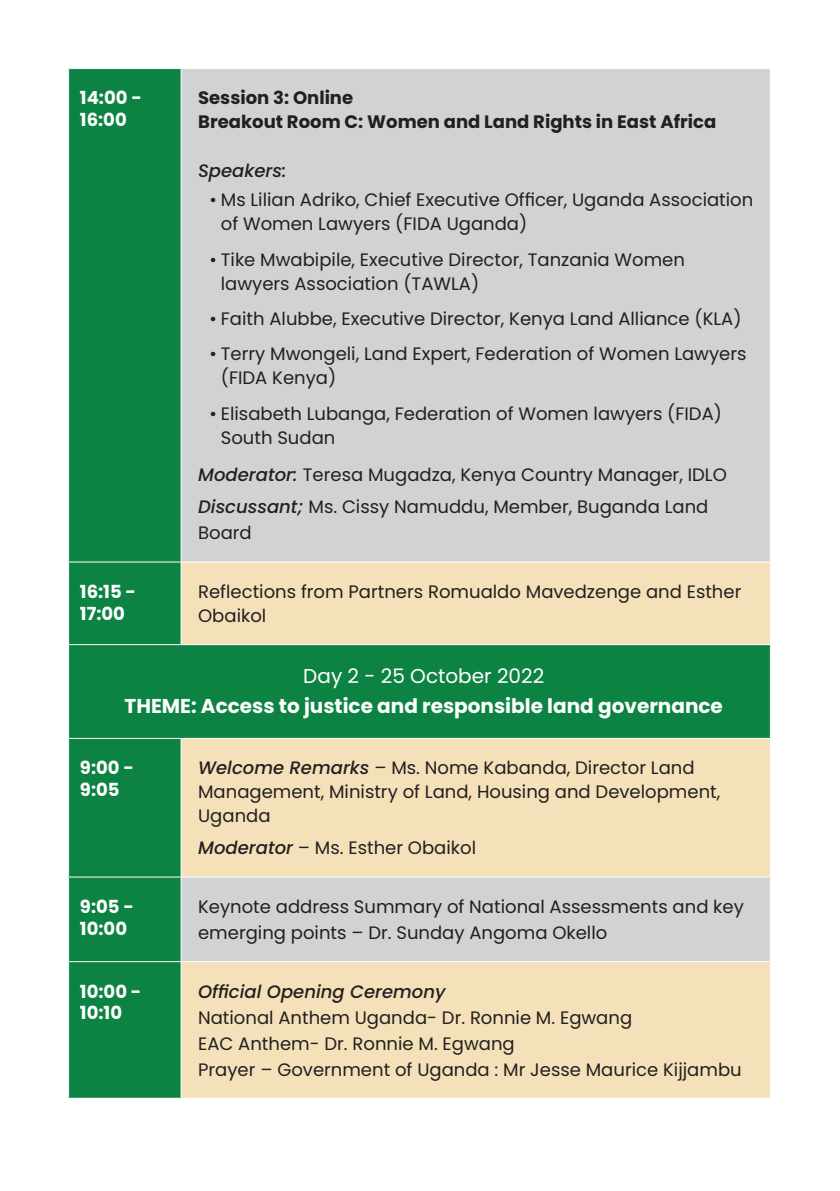
<style>
.page{position:relative;width:840px;height:1191px;background:#fff}
.page>*{position:absolute;margin:0;border:0;box-sizing:border-box;transform-origin:0 0}
.t1{font:700 20px "Poppins";color:#fff}
.t2{font:20px "Poppins";color:#fff}
.t3{font:18px/24px "Poppins";color:#231f20}
.t4{font:700 18px "Poppins";color:#231f20}
.t5{font:700 18px/21.6px "Poppins";color:#fff}
.t6{font:italic 500 18px "Poppins";color:#231f20}
.s1{font-weight:500;font-style:italic}
</style>
<div class="page">
<div style="left:69px;top:69px;width:112px;height:493px;background:#0c8343"></div>
<div style="left:181px;top:69px;width:589px;height:493px;background:#d0d2d3"></div>
<div style="left:69px;top:562px;width:700px;height:176px;background:#0c8343"></div>
<div style="left:181px;top:562px;width:589px;height:82px;background:#f4e1b9"></div>
<div style="left:69px;top:738px;width:112px;height:139px;background:#0c8343"></div>
<div style="left:181px;top:738px;width:589px;height:139px;background:#f4e1b9"></div>
<div style="left:69px;top:877px;width:112px;height:84px;background:#0c8343"></div>
<div style="left:181px;top:877px;width:589px;height:84px;background:#d0d2d3"></div>
<div style="left:69px;top:961px;width:112px;height:137px;background:#0c8343"></div>
<div style="left:181px;top:961px;width:589px;height:137px;background:#f4e1b9"></div>
<hr style="left:769px;top:562px;width:1px;height:82px;background:#fff">
<hr style="left:769px;top:739px;width:1px;height:137px;background:#fff">
<hr style="left:769px;top:962px;width:1px;height:135px;background:#fff">
<hr style="left:68px;top:561px;width:113px;height:1px;background:#fff">
<hr style="left:68px;top:644px;width:113px;height:1px;background:#fff">
<hr style="left:68px;top:738px;width:113px;height:1px;background:#fff">
<hr style="left:68px;top:876px;width:113px;height:1px;background:#fff">
<hr style="left:68px;top:961px;width:113px;height:1px;background:#fff">
<hr style="left:68px;top:1097px;width:113px;height:1px;background:#fff">
<hr style="left:180px;top:69px;width:1px;height:492px;background:#fff">
<hr style="left:769px;top:69px;width:1px;height:492px;background:#fff">
<hr style="left:181px;top:561px;width:589px;height:1px;background:#fff">
<hr style="left:180px;top:562px;width:1px;height:82px;background:#fff">
<hr style="left:181px;top:644px;width:589px;height:1px;background:#fff">
<hr style="left:181px;top:738px;width:589px;height:1px;background:#fff">
<hr style="left:180px;top:739px;width:1px;height:137px;background:#fff">
<hr style="left:181px;top:876px;width:589px;height:1px;background:#fff">
<hr style="left:180px;top:877px;width:1px;height:84px;background:#fff">
<hr style="left:769px;top:877px;width:1px;height:84px;background:#fff">
<hr style="left:181px;top:961px;width:589px;height:1px;background:#fff">
<hr style="left:180px;top:962px;width:1px;height:135px;background:#fff">
<hr style="left:181px;top:1097px;width:589px;height:1px;background:#fff">
<p class="t5" style="left:80px;top:87px;width:63px">14:00 -<br>16:00</p>
<p class="t4" style="left:198px;top:88px;width:156px">Session 3: Online</p>
<p class="t4" style="left:198px;top:112px;width:519px">Breakout Room C: Women and Land Rights in East Africa</p>
<p class="t6" style="left:198px;top:160px;width:90px">Speakers:</p>
<p class="t3" style="left:221px;top:188px;width:533px;text-indent:-11px">• Ms Lilian Adriko, Chief Executive Officer, Uganda Association of Women Lawyers (FIDA Uganda)</p>
<p class="t3" style="left:221px;top:247px;width:465px;text-indent:-11px">• Tike Mwabipile, Executive Director, Tanzania Women lawyers Association (TAWLA)</p>
<p class="t3" style="left:209px;top:307px;width:533px">• Faith Alubbe, Executive Director, Kenya Land Alliance (KLA)</p>
<p class="t3" style="left:221px;top:342px;width:527px;text-indent:-11px">• Terry Mwongeli, Land Expert, Federation of Women Lawyers (FIDA Kenya)</p>
<p class="t3" style="left:221px;top:401px;width:502px;text-indent:-11px">• Elisabeth Lubanga, Federation of Women lawyers (FIDA)<br>South Sudan</p>
<p class="t3" style="left:198px;top:463px;width:530px"><span class="s1">Moderator:</span> Teresa Mugadza, Kenya Country Manager, IDLO</p>
<p class="t3" style="left:198px;top:494px;width:511px;line-height:26px"><span class="s1">Discussant;</span> Ms. Cissy Namuddu, Member, Buganda Land<br>Board</p>
<p class="t5" style="left:80px;top:581px;width:58px">16:15 -<br>17:00</p>
<p class="t3" style="left:198px;top:580px;width:544px">Reflections from Partners Romualdo Mavedzenge and Esther<br>Obaikol</p>
<p class="t2" style="left:303px;top:664px;width:242px">Day 2 - 25 October 2022</p>
<p class="t1" style="left:124px;top:694px;width:599px">THEME: Access to justice and responsible land governance</p>
<p class="t5" style="left:80px;top:757px;width:55px">9:00 -<br>9:05</p>
<p class="t3" style="left:198px;top:756px;width:523px"><span class="s1">Welcome Remarks</span> – Ms. Nome Kabanda, Director Land<br>Management, Ministry of Land, Housing and Development,<br>Uganda</p>
<p class="t3" style="left:198px;top:836px;width:279px"><span class="s1">Moderator</span> – Ms. Esther Obaikol</p>
<p class="t5" style="left:80px;top:896px;width:55px">9:05 -<br>10:00</p>
<p class="t3" style="left:198px;top:893px;width:547px;line-height:26px">Keynote address Summary of National Assessments and key emerging points – Dr. Sunday Angoma Okello</p>
<p class="t5" style="left:80px;top:980px;width:63px">10:00 -<br>10:10</p>
<p class="t6" style="left:198px;top:980px;width:249px">Official Opening Ceremony</p>
<p class="t3" style="left:198px;top:1005px;width:435px">National Anthem Uganda- Dr. Ronnie M. Egwang</p>
<p class="t3" style="left:198px;top:1031px;width:318px">EAC Anthem- Dr. Ronnie M. Egwang</p>
<p class="t3" style="left:198px;top:1057px;width:544px">Prayer – Government of Uganda : Mr Jesse Maurice Kijjambu</p>
</div>
